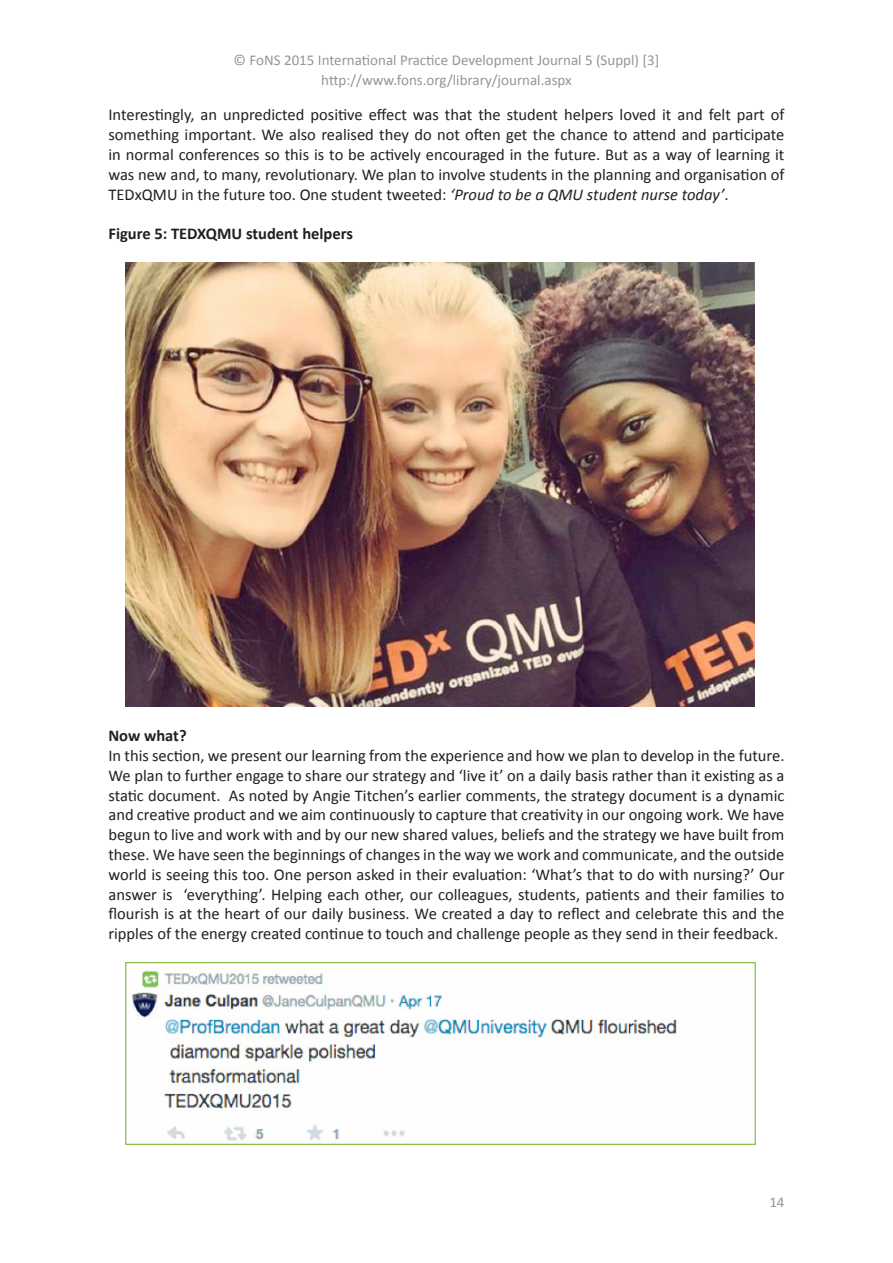
<style>
.page{position:relative;width:893px;height:1263px;background:#fff}
.page>*{position:absolute;margin:0;border:0;box-sizing:border-box;transform-origin:0 0}
.Body{font:16.5px/19.8px "Calibri";color:#231f20;text-align:justify}
.Xhead_1{font:700 16.5px "Calibri";color:#231f20}
.t1{font:15px/19.8px "Calibri";color:#939598;text-align:center}
.s1{font-style:italic}
</style>
<div class="page">
<img style="left:125px;top:262px;width:630px;height:445px">
<img style="left:132px;top:970px;width:545px;height:171px">
<div style="left:125px;top:962px;width:630px;height:183px;border:1px solid #6bae23"></div>
<p class="t1" style="left:234px;top:50px;width:427px">© FoNS 2015 International Practice Development Journal 5 (Suppl) [3] http://www.fons.org/library/journal.aspx</p>
<p class="Body" style="left:108px;top:105px;width:678px">Interestingly, an unpredicted positive effect was that the student helpers loved it and felt part of something important. We also realised they do not often get the chance to attend and participate in normal conferences so this is to be actively encouraged in the future. But as a way of learning it was new and, to many, revolutionary. We plan to involve students in the planning and organisation of TEDxQMU in the future too. One student tweeted: <span class="s1">‘Proud to be a QMU student nurse today’</span>.</p>
<p class="Xhead_1" style="left:108px;top:223px;width:246px">Figure 5: TEDXQMU student helpers</p>
<p class="Xhead_1" style="left:108px;top:725px;width:80px">Now what?</p>
<p class="Body" style="left:108px;top:746px;width:678px">In this section, we present our learning from the experience and how we plan to develop in the future.<br>We plan to further engage to share our strategy and ‘live it’ on a daily basis rather than it existing as a static document. As noted by Angie Titchen’s earlier comments, the strategy document is a dynamic and creative product and we aim continuously to capture that creativity in our ongoing work. We have begun to live and work with and by our new shared values, beliefs and the strategy we have built from these. We have seen the beginnings of changes in the way we work and communicate, and the outside world is seeing this too. One person asked in their evaluation: ‘What’s that to do with nursing?’ Our answer is ‘everything’. Helping each other, our colleagues, students, patients and their families to flourish is at the heart of our daily business. We created a day to reflect and celebrate this and the ripples of the energy created continue to touch and challenge people as they send in their feedback.</p>
<p class="t1" style="left:769px;top:1192px;width:17px">14</p>
</div>
